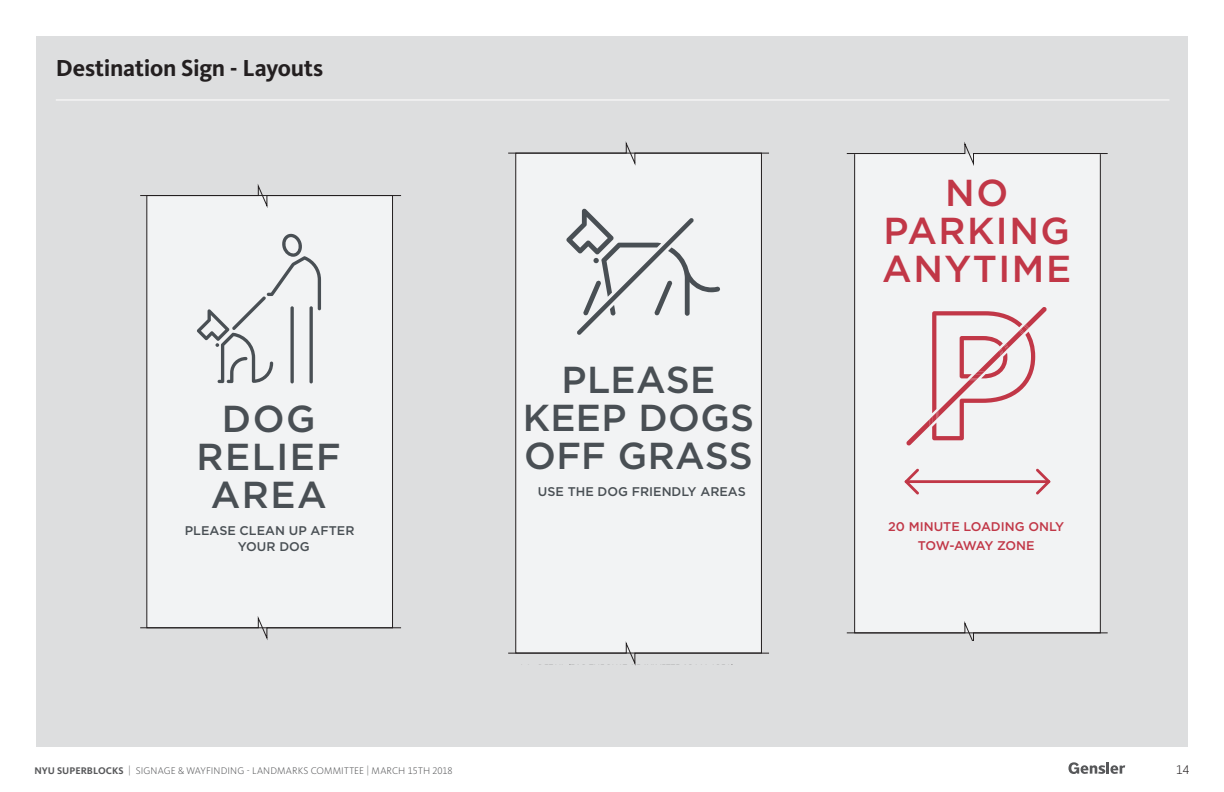
<style>
.page{position:relative;width:1224px;height:792px;background:#fff}
.page>*{position:absolute;margin:0;border:0;box-sizing:border-box;transform-origin:0 0}
.t1{font:500 37.5px/37.9px "Gotham";letter-spacing:.01em;color:#494f54;text-align:center}
.t2{font:500 37.5px/37.9px "Gotham";letter-spacing:.04em;color:#c13747;text-align:center}
.t3{font:500 37.5px/37.9px "Gotham";letter-spacing:.04em;color:#494f54;text-align:center}
.t4{font:700 24px "Kievit OT";letter-spacing:-.015em;color:#231f20}
.t5{font:13px "Kievit OT Light";color:#231f20}
.t6{font:500 12.6px/15.1px "Gotham";color:#494f54}
.t7{font:500 12.6px/18.9px "Gotham";color:#c13747;text-align:center}
.t8{font:10px "Kievit OT Light";letter-spacing:.01em;color:#57585a}
.s1{font-family:"Kievit OT";font-weight:700}
</style>
<div class="page">
<svg style="left:1068px;top:762px;width:57px;height:12px"></svg>
<div style="left:36px;top:36px;width:1152px;height:711px;background:#dddedf"></div>
<div style="left:854px;top:154px;width:247px;height:479px;background:#f2f3f4;border:1px solid #231f20"></div>
<svg style="left:906px;top:307px;width:141px;height:138px"></svg>
<svg style="left:846px;top:142px;width:262px;height:25px"></svg>
<svg style="left:846px;top:620px;width:262px;height:21px"></svg>
<hr style="left:905px;top:480px;width:145px;height:3px;background:#c13747">
<svg style="left:1036px;top:469px;width:14px;height:25px"></svg>
<svg style="left:905px;top:469px;width:14px;height:25px"></svg>
<div style="left:516px;top:153px;width:245px;height:500px;background:#f2f3f4"></div>
<svg style="left:508px;top:141px;width:261px;height:26px"></svg>
<svg style="left:508px;top:640px;width:261px;height:26px"></svg>
<svg style="left:566px;top:209px;width:154px;height:126px"></svg>
<hr style="left:56px;top:99px;width:1113px;height:1px;background:#fff">
<div style="left:147px;top:196px;width:246px;height:432px;background:#f2f3f4"></div>
<svg style="left:197px;top:233px;width:124px;height:150px"></svg>
<svg style="left:140px;top:184px;width:262px;height:25px"></svg>
<svg style="left:140px;top:615px;width:262px;height:25px"></svg>
<p class="t4" style="left:56px;top:54px;width:269px">Destination Sign - Layouts</p>
<p class="t3" style="left:196px;top:399px;width:146px">DOG<br>RELIEF<br>AREA</p>
<p class="t6" style="left:238px;top:523px;width:118px;text-indent:-53px">PLEASE CLEAN UP AFTER<br>YOUR DOG</p>
<p class="t1" style="left:523px;top:361px;width:233px">PLEASE<br>KEEP DOGS<br>OFF GRASS</p>
<p class="t6" style="left:538px;top:484px;width:209px">USE THE DOG FRIENDLY AREAS</p>
<p class="t2" style="left:882px;top:173px;width:190px">NO<br>PARKING<br>ANYTIME</p>
<p class="t7" style="left:888px;top:517px;width:178px">20 MINUTE LOADING ONLY<br>TOW-AWAY ZONE</p>
<p class="t8" style="left:34px;top:765px;width:420px"><span class="s1">NYU SUPERBLOCKS</span> | SIGNAGE &amp; WAYFINDING - LANDMARKS COMMITTEE | MARCH 15TH 2018</p>
<h3 class="t5" style="left:1176px;top:763px;width:15px">14</h3>
</div>
